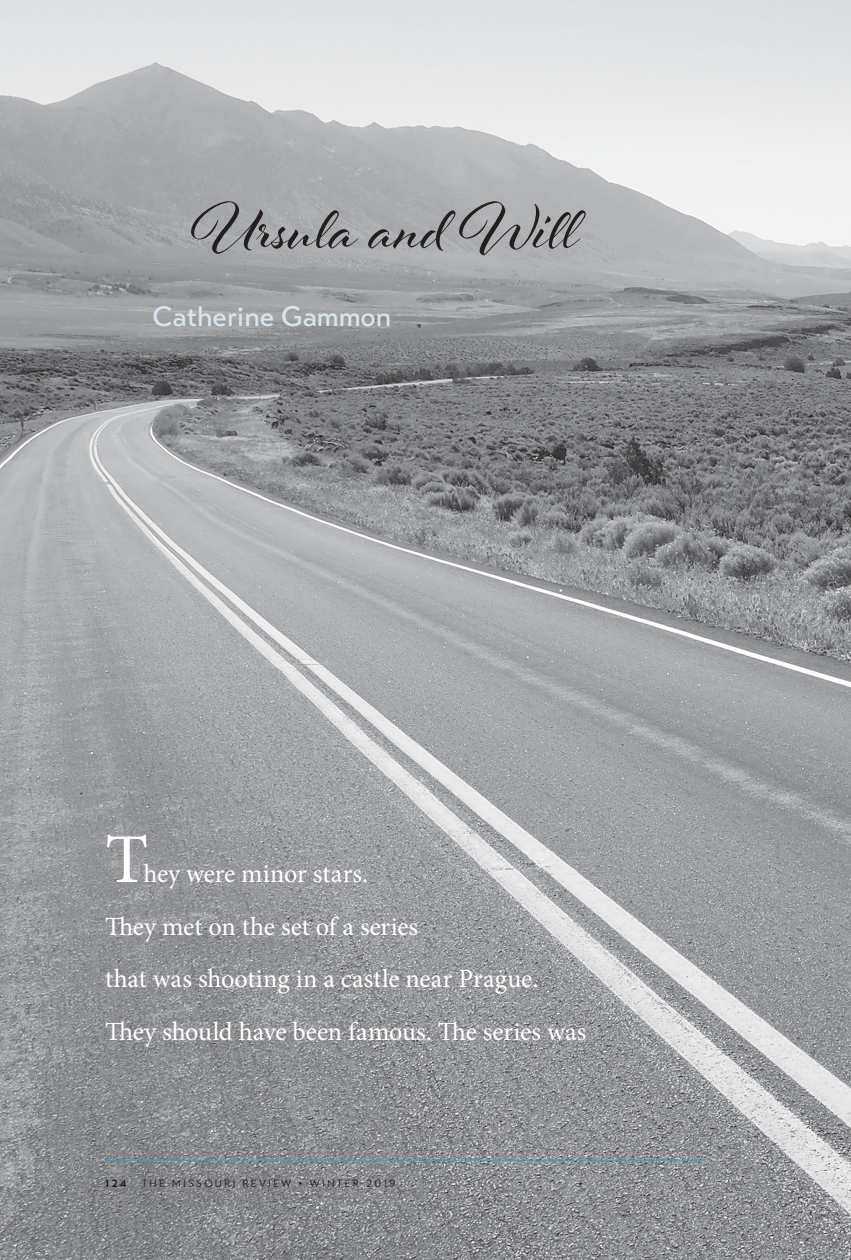
<style>
.page{position:relative;width:851px;height:1260px;background:#fff}
.page>*{position:absolute;margin:0;border:0;box-sizing:border-box;transform-origin:0 0}
.t1{font:70px "Al Fresco Basic";color:#231f20}
.t2{font:70px "Minion Pro";color:#fff}
.t3{font:500 28px "Transat Text";color:#d7e5ee}
.t4{font:26.25px/52.5px "Minion Pro";color:#fff}
.t5{font:10.5px "Transat Text Standard";letter-spacing:.2em;color:#231f20}
.t6{font:700 10.5px "Transat Text";color:#231f20}
.s1{font-family:"Transat Text";font-weight:700}
</style>
<div class="page">
<img style="left:0;top:0;width:850px;height:1260px">
<hr style="left:105px;top:1160px;width:599px;height:1px;background:#3d9ec0">
<h1 class="t1" style="left:191px;top:188px;width:396px">Ursula and Will</h1>
<p class="t3" style="left:152px;top:299px;width:240px">Catherine Gammon</p>
<h1 class="t2" style="left:105px;top:813px;width:45px">T</h1>
<p class="t4" style="left:105px;top:847px;width:483px;text-indent:38px">hey were minor stars.<br>They met on the set of a series<br>that was shooting in a castle near Prague.<br>They should have been famous. The series was</p>
<p class="t6" style="left:105px;top:1176px;width:23px">124</p>
<p class="t5" style="left:142px;top:1177px;width:255px">THE MISSOURI REVIEW <span class="s1">•</span> WINTER 2019</p>
</div>
